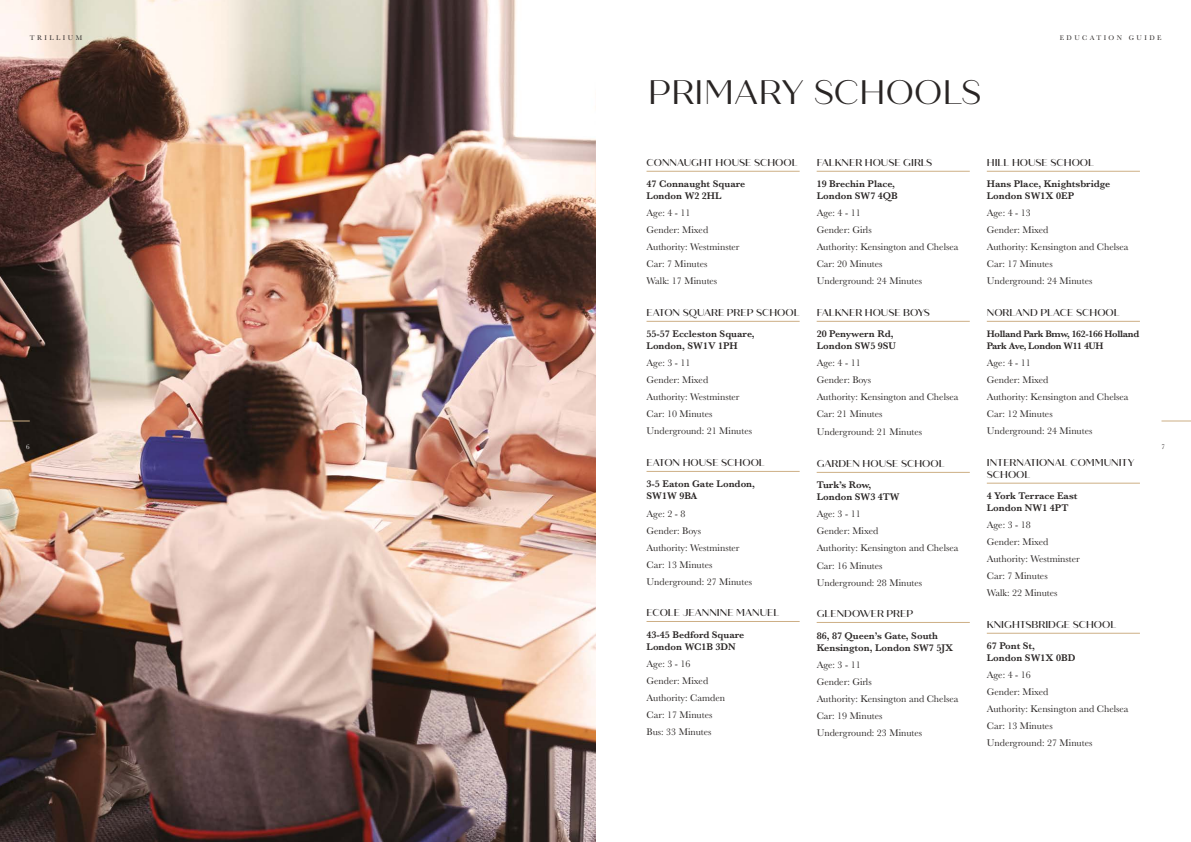
<style>
.page{position:relative;width:1191px;height:842px;background:#fff}
.page>*{position:absolute;margin:0;border:0;box-sizing:border-box;transform-origin:0 0}
.t1{font:34px "Quiche Sans";color:#292524}
.t2{font:10px/17px "Baskerville";color:#292524}
.t3{font:600 10px/12px "Baskerville";color:#292524}
.t4{font:500 10px/12px "Quiche Sans";color:#292524}
.t5{font:600 9.8px/12px "Baskerville";letter-spacing:-.03em;color:#292524}
.t6{font:7px "Baskerville";letter-spacing:.35em;color:#292524}
.t7{font:7px "Baskerville";color:#fff}
</style>
<div class="page">
<img style="left:0;top:0;width:595px;height:842px">
<hr style="left:1161px;top:420px;width:30px;height:1px;background:#cdaf85">
<hr style="left:0;top:420px;width:30px;height:1px;background:#cdaf85">
<hr style="left:646px;top:171px;width:153px;height:1px;background:#cdaf85">
<hr style="left:646px;top:321px;width:153px;height:1px;background:#cdaf85">
<hr style="left:646px;top:471px;width:153px;height:1px;background:#cdaf85">
<hr style="left:646px;top:621px;width:153px;height:1px;background:#cdaf85">
<hr style="left:816px;top:171px;width:153px;height:1px;background:#cdaf85">
<hr style="left:816px;top:321px;width:153px;height:1px;background:#cdaf85">
<hr style="left:816px;top:472px;width:153px;height:1px;background:#cdaf85">
<hr style="left:816px;top:622px;width:153px;height:1px;background:#cdaf85">
<hr style="left:986px;top:171px;width:154px;height:1px;background:#cdaf85">
<hr style="left:986px;top:321px;width:154px;height:1px;background:#cdaf85">
<hr style="left:986px;top:633px;width:154px;height:1px;background:#cdaf85">
<hr style="left:986px;top:483px;width:154px;height:1px;background:#cdaf85">
<p class="t6" style="left:30px;top:34px;width:54px">TRILLIUM</p>
<p class="t6" style="left:1059px;top:34px;width:103px">EDUCATION GUIDE</p>
<h1 class="t1" style="left:648px;top:72px;width:335px">PRIMARY SCHOOLS</h1>
<p class="t4" style="left:646px;top:156px;width:153px">CONNAUGHT HOUSE SCHOOL</p>
<p class="t3" style="left:646px;top:178px;width:100px">47 Connaught Square<br>London W2 2HL</p>
<p class="t2" style="left:646px;top:205px;width:95px">Age: 4 - 11<br>Gender: Mixed<br>Authority: Westminster<br>Car: 7 Minutes<br>Walk: 17 Minutes</p>
<p class="t4" style="left:646px;top:306px;width:155px">EATON SQUARE PREP SCHOOL</p>
<p class="t3" style="left:646px;top:328px;width:110px">55-57 Eccleston Square,<br>London, SW1V 1PH</p>
<p class="t2" style="left:646px;top:355px;width:107px">Age: 3 - 11<br>Gender: Mixed<br>Authority: Westminster<br>Car: 10 Minutes<br>Underground: 21 Minutes</p>
<p class="t4" style="left:646px;top:456px;width:120px">EATON HOUSE SCHOOL</p>
<p class="t3" style="left:646px;top:478px;width:110px">3-5 Eaton Gate London,<br>SW1W 9BA</p>
<p class="t2" style="left:646px;top:505px;width:107px">Age: 2 - 8<br>Gender: Boys<br>Authority: Westminster<br>Car: 13 Minutes<br>Underground: 27 Minutes</p>
<p class="t4" style="left:646px;top:606px;width:134px">ECOLE JEANNINE MANUEL</p>
<p class="t3" style="left:646px;top:628px;width:99px">43-45 Bedford Square<br>London WC1B 3DN</p>
<p class="t2" style="left:646px;top:655px;width:80px">Age: 3 - 16<br>Gender: Mixed<br>Authority: Camden<br>Car: 17 Minutes<br>Bus: 33 Minutes</p>
<p class="t4" style="left:816px;top:156px;width:117px">FALKNER HOUSE GIRLS</p>
<p class="t3" style="left:816px;top:178px;width:83px">19 Brechin Place,<br>London SW7 4QB</p>
<p class="t2" style="left:816px;top:205px;width:143px">Age: 4 - 11<br>Gender: Girls<br>Authority: Kensington and Chelsea<br>Car: 20 Minutes<br>Underground: 24 Minutes</p>
<p class="t4" style="left:816px;top:306px;width:115px">FALKNER HOUSE BOYS</p>
<p class="t3" style="left:816px;top:328px;width:81px">20 Penywern Rd,<br>London SW5 9SU</p>
<p class="t2" style="left:816px;top:355px;width:143px">Age: 4 - 11<br>Gender: Boys<br>Authority: Kensington and Chelsea<br>Car: 21 Minutes</p>
<p class="t2" style="left:816px;top:424px;width:107px">Underground: 21 Minutes</p>
<p class="t4" style="left:816px;top:457px;width:129px">GARDEN HOUSE SCHOOL</p>
<p class="t3" style="left:816px;top:479px;width:85px">Turk’s Row,<br>London SW3 4TW</p>
<p class="t2" style="left:816px;top:506px;width:143px">Age: 3 - 11<br>Gender: Mixed<br>Authority: Kensington and Chelsea<br>Car: 16 Minutes<br>Underground: 28 Minutes</p>
<p class="t4" style="left:816px;top:607px;width:98px">GLENDOWER PREP</p>
<p class="t3" style="left:816px;top:629px;width:138px">86, 87 Queen’s Gate, South<br>Kensington, London SW7 5JX</p>
<p class="t2" style="left:816px;top:656px;width:143px">Age: 3 - 11<br>Gender: Girls<br>Authority: Kensington and Chelsea<br>Car: 19 Minutes<br>Underground: 23 Minutes</p>
<p class="t4" style="left:986px;top:156px;width:109px">HILL HOUSE SCHOOL</p>
<p class="t3" style="left:986px;top:178px;width:125px">Hans Place, Knightsbridge<br>London SW1X 0EP</p>
<p class="t2" style="left:986px;top:205px;width:143px">Age: 4 - 13<br>Gender: Mixed<br>Authority: Kensington and Chelsea<br>Car: 17 Minutes<br>Underground: 24 Minutes</p>
<p class="t4" style="left:986px;top:306px;width:134px">NORLAND PLACE SCHOOL</p>
<p class="t5" style="left:986px;top:328px;width:154px">Holland Park Bmw, 162-166 Holland<br>Park Ave, London W11 4UH</p>
<p class="t2" style="left:986px;top:355px;width:143px">Age: 4 - 11<br>Gender: Mixed<br>Authority: Kensington and Chelsea<br>Car: 12 Minutes<br>Underground: 24 Minutes</p>
<p class="t4" style="left:986px;top:456px;width:149px">INTERNATIONAL COMMUNITY<br>SCHOOL</p>
<p class="t3" style="left:986px;top:490px;width:92px">4 York Terrace East<br>London NW1 4PT</p>
<p class="t2" style="left:986px;top:517px;width:95px">Age: 3 - 18<br>Gender: Mixed<br>Authority: Westminster<br>Car: 7 Minutes<br>Walk: 22 Minutes</p>
<p class="t4" style="left:986px;top:618px;width:131px">KNIGHTSBRIDGE SCHOOL</p>
<p class="t3" style="left:986px;top:640px;width:90px">67 Pont St,<br>London SW1X 0BD</p>
<p class="t2" style="left:986px;top:667px;width:143px">Age: 4 - 16<br>Gender: Mixed<br>Authority: Kensington and Chelsea<br>Car: 13 Minutes<br>Underground: 27 Minutes</p>
<p class="t7" style="left:26px;top:442px;width:5px">6</p>
<p class="t6" style="left:1161px;top:442px;width:5px">7</p>
</div>
